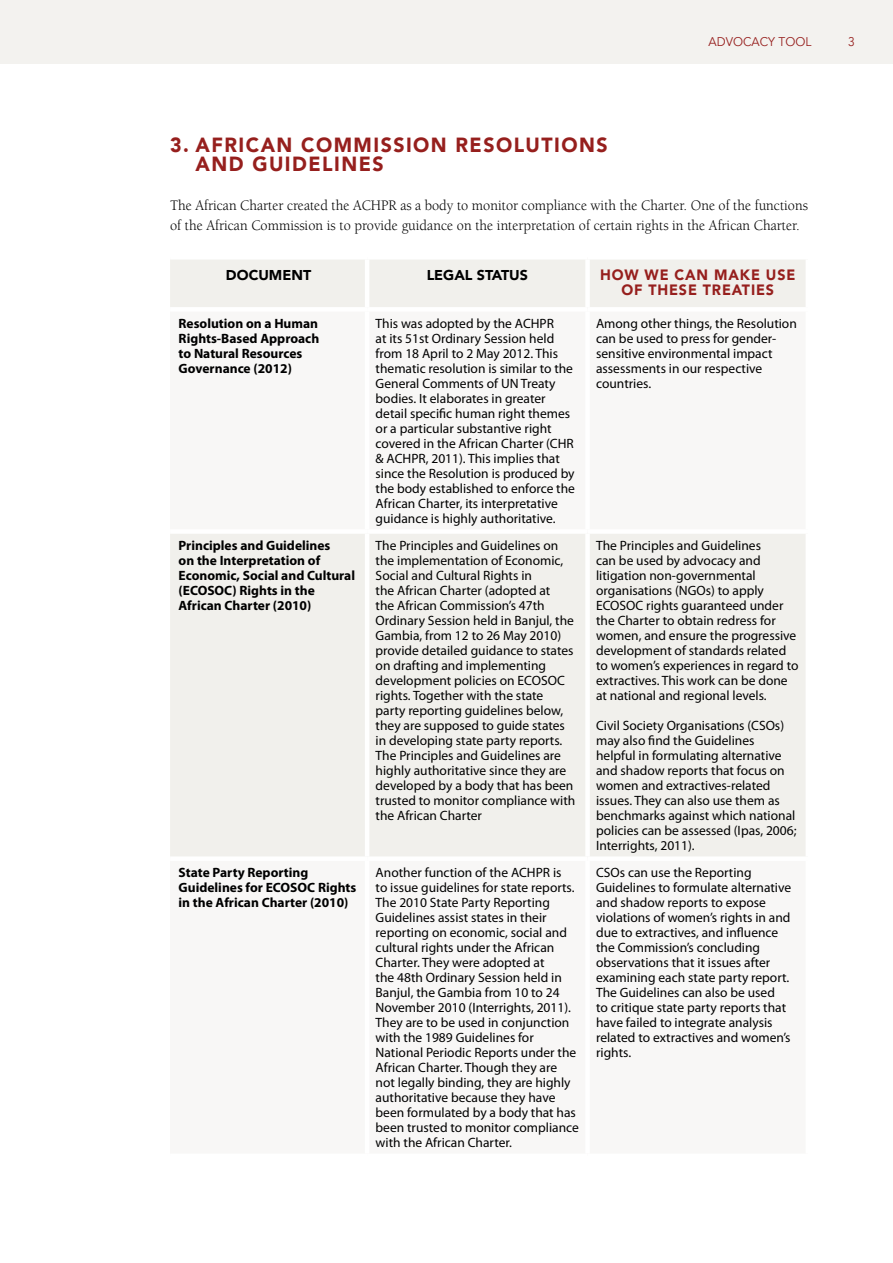
<style>
.page{position:relative;width:893px;height:1263px;background:#fff}
.page>*{position:absolute;margin:0;border:0;box-sizing:border-box;transform-origin:0 0}
.t1{font:900 20.4px "Avenir";letter-spacing:.075em;color:#961f1d;scale:.95 1}
.t2{font:15px/19.5px "Berkeley";color:#000;scale:.95 1}
.t3{font:900 15px "Avenir";color:#961f1d;scale:.95 1}
.t4{font:900 14.25px "Avenir";color:#000}
.t5{font:13.5px/15px "Myriad Pro";color:#000}
.t6{font:700 13.5px/15px "Myriad Pro";color:#000}
.t7{font:12.6px "Avenir";color:#961f1d;scale:.95 1}
</style>
<div class="page">
<div style="left:0;top:0;width:893px;height:64px;background:#f3f2ef"></div>
<div style="left:170px;top:260px;width:636px;height:47px;background:#f1f0ec"></div>
<div style="left:170px;top:534px;width:636px;height:322px;background:#f1f0ec"></div>
<hr style="left:365px;top:259px;width:4px;height:48px;background:#fff">
<div style="left:585px;top:259px;width:5px;height:48px;background:#fff"></div>
<hr style="left:365px;top:534px;width:4px;height:322px;background:#fff">
<div style="left:585px;top:534px;width:5px;height:322px;background:#fff"></div>
<p class="t7" style="left:709px;top:34px;width:110px">ADVOCACY TOOL</p>
<p class="t7" style="left:848px;top:34px;width:9px">3</p>
<h1 class="t1" style="left:170px;top:127px;width:59px">3. AFRICAN</h1>
<h1 class="t1" style="left:301px;top:127px;width:32px">COMMISSION</h1>
<h1 class="t1" style="left:455px;top:127px;width:31px">RESOLUTIONS</h1>
<h1 class="t1" style="left:170px;top:146px;width:21px">AND</h1>
<h1 class="t1" style="left:252px;top:146px;width:32px">GUIDELINES</h1>
<p class="t2" style="left:170px;top:196px;width:673px">The African Charter created the ACHPR as a body to monitor compliance with the Charter. One of the functions of the African Commission is to provide guidance on the interpretation of certain rights in the African Charter.</p>
<p class="t4" style="left:226px;top:263px;width:23px">DOCUMENT</p>
<p class="t4" style="left:427px;top:263px;width:18px">LEGAL</p>
<p class="t4" style="left:477px;top:263px;width:10px">STATUS</p>
<p class="t3" style="left:600px;top:262px;width:15px">HOW</p>
<p class="t3" style="left:645px;top:262px;width:44px">WE CAN</p>
<p class="t3" style="left:714px;top:262px;width:13px">MAKE</p>
<p class="t3" style="left:766px;top:262px;width:11px">USE</p>
<p class="t3" style="left:621px;top:277px;width:61px">OF THESE</p>
<p class="t3" style="left:703px;top:277px;width:20px">TREATIES</p>
<p class="t6" style="left:179px;top:315px;width:142px">Resolution on a Human<br>Rights-Based Approach to Natural Resources<br>Governance (2012)</p>
<p class="t5" style="left:376px;top:316px;width:201px">This was adopted by the ACHPR<br>at its 51st Ordinary Session held from 18 April to 2 May 2012. This thematic resolution is similar to the General Comments of UN Treaty bodies. It elaborates in greater detail specific human right themes or a particular substantive right covered in the African Charter (CHR &amp; ACHPR, 2011). This implies that since the Resolution is produced by the body established to enforce the African Charter, its interpretative guidance is highly authoritative.</p>
<p class="t5" style="left:596px;top:316px;width:202px">Among other things, the Resolution can be used to press for gender&shy;sensitive environmental impact assessments in our respective countries.</p>
<p class="t6" style="left:179px;top:538px;width:178px">Principles and Guidelines<br>on the Interpretation of<br>Economic, Social and Cultural (ECOSOC) Rights in the<br>African Charter (2010)</p>
<p class="t5" style="left:376px;top:538px;width:201px">The Principles and Guidelines on the implementation of Economic,<br>Social and Cultural Rights in<br>the African Charter (adopted at<br>the African Commission’s 47th<br>Ordinary Session held in Banjul, the<br>Gambia, from 12 to 26 May 2010) provide detailed guidance to states on drafting and implementing development policies on ECOSOC rights. Together with the state party reporting guidelines below, they are supposed to guide states in developing state party reports.<br>The Principles and Guidelines are highly authoritative since they are developed by a body that has been trusted to monitor compliance with the African Charter</p>
<p class="t5" style="left:596px;top:538px;width:204px">The Principles and Guidelines<br>can be used by advocacy and litigation non-governmental organisations (NGOs) to apply<br>ECOSOC rights guaranteed under the Charter to obtain redress for women, and ensure the progressive development of standards related to women’s experiences in regard to extractives. This work can be done at national and regional levels.</p>
<p class="t5" style="left:596px;top:718px;width:202px">Civil Society Organisations (CSOs) may also find the Guidelines helpful in formulating alternative and shadow reports that focus on women and extractives-related issues. They can also use them as benchmarks against which national policies can be assessed (Ipas, 2006;<br>Interrights, 2011).</p>
<p class="t6" style="left:179px;top:865px;width:179px">State Party Reporting<br>Guidelines for ECOSOC Rights in the African Charter (2010)</p>
<p class="t5" style="left:376px;top:865px;width:205px">Another function of the ACHPR is<br>to issue guidelines for state reports.<br>The 2010 State Party Reporting Guidelines assist states in their reporting on economic, social and cultural rights under the African Charter. They were adopted at<br>the 48th Ordinary Session held in Banjul, the Gambia from 10 to 24<br>November 2010 (Interrights, 2011).<br>They are to be used in conjunction with the 1989 Guidelines for National Periodic Reports under the African Charter. Though they are not legally binding, they are highly authoritative because they have been formulated by a body that has been trusted to monitor compliance with the African Charter.</p>
<p class="t5" style="left:596px;top:865px;width:197px">CSOs can use the Reporting<br>Guidelines to formulate alternative and shadow reports to expose violations of women’s rights in and due to extractives, and influence the Commission’s concluding observations that it issues after examining each state party report.<br>The Guidelines can also be used<br>to critique state party reports that have failed to integrate analysis related to extractives and women’s rights.</p>
</div>
